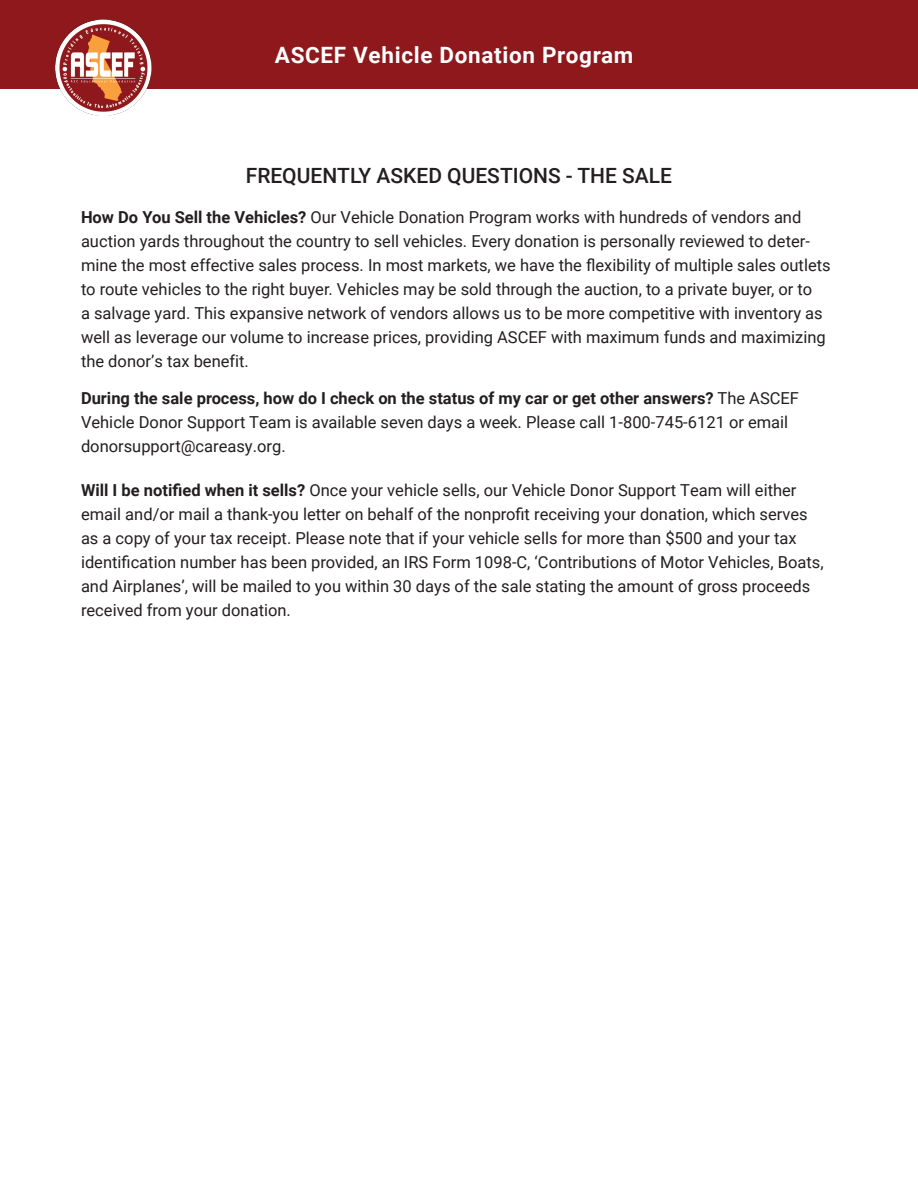
<style>
.page{position:relative;width:918px;height:1188px;background:#fff}
.page>*{position:absolute;margin:0;border:0;box-sizing:border-box;transform-origin:0 0}
.t1{font:700 22.5px "Roboto";letter-spacing:.03em;color:#fff}
.Normal_Text{font:500 21px "Roboto";color:#231f20}
.Normal_Text-2{font:16.5px/24px "Roboto";color:#231f20}
.s1{font-weight:700}
.s2{font-style:inherit}
</style>
<div class="page">
<div style="left:0;top:0;width:918px;height:88px;background:#8e181b"></div>
<img style="left:54px;top:19px;width:99px;height:97px">
<p class="t1" style="left:275px;top:39px;width:360px">ASCEF Vehicle Donation Program</p>
<p class="Normal_Text" style="left:246px;top:161px;width:428px">FREQUENTLY ASKED QUESTIONS - THE SALE</p>
<p class="Normal_Text-2" style="left:81px;top:204px;width:751px"><span class="s1">How Do You Sell the Vehicles?</span> Our Vehicle Donation Program works with hundreds of vendors and auction yards throughout the country to sell vehicles. Every donation is personally reviewed to deter&shy;mine the most effective sales process. In most markets, we have the flexibility of multiple sales outlets to route vehicles to the right buyer. Vehicles may be sold through the auction, to a private buyer, or to<br>a salvage yard. This expansive network of vendors allows us to be more competitive with inventory as well as leverage our volume to increase prices, providing <span class="s2">ASCEF</span> with maximum <span class="s2">funds</span> and maximizing the donor’s tax benefit.</p>
<p class="Normal_Text-2" style="left:81px;top:386px;width:720px"><span class="s1">During the sale process, how do I check on the status of my car or get other answers?</span> The ASCEF<br>Vehicle Donor Support Team is available seven days a week. Please call 1-800-745-6121 or email donorsupport@careasy.org.</p>
<p class="Normal_Text-2" style="left:81px;top:478px;width:744px"><span class="s1">Will I be notified when it sells?</span> Once your vehicle sells, our Vehicle Donor Support Team will either email and/or mail a thank-you letter on behalf of the nonprofit receiving your donation, which serves as a copy of your tax receipt. Please note that if your vehicle sells for more than $500 and your tax identification number has been provided, an IRS Form 1098-C, ‘Contributions of Motor Vehicles, Boats, and Airplanes’, will be mailed to you within 30 days of the sale stating the amount of gross proceeds received from your donation.</p>
</div>
